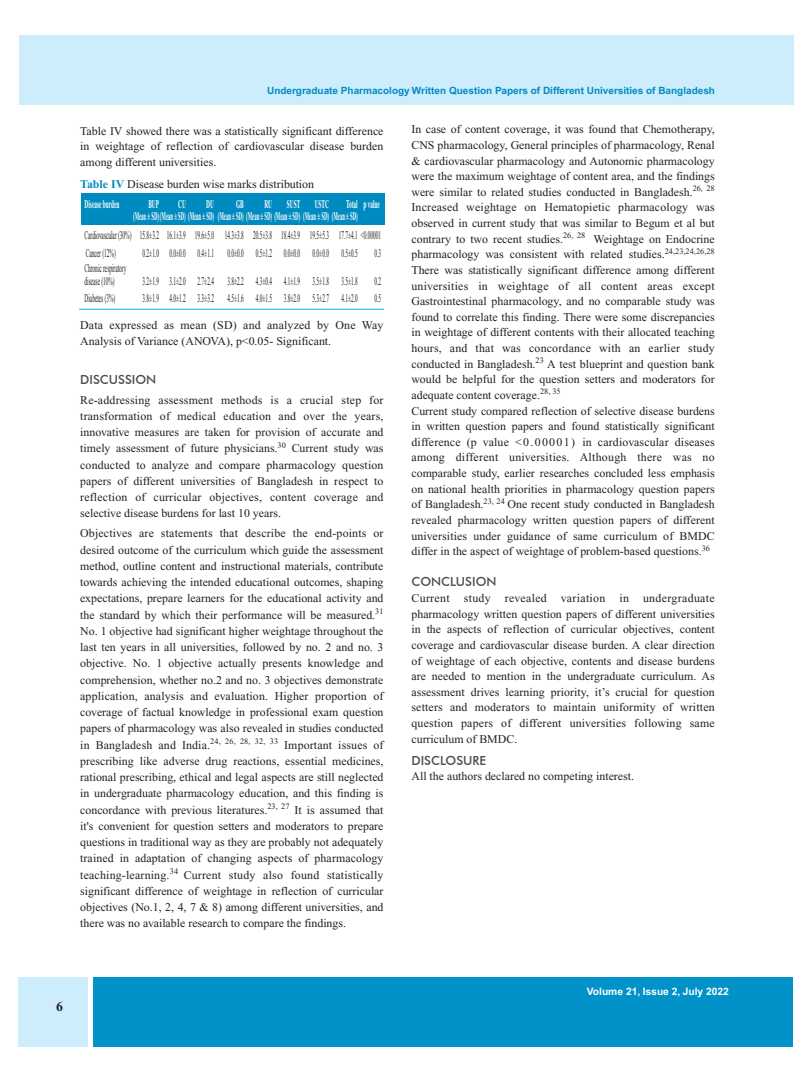
<style>
.page{position:relative;width:810px;height:1080px;background:#fff}
.page>*{position:absolute;margin:0;border:0;box-sizing:border-box;transform-origin:0 0}
.t1{font:700 13.75px "Times New Roman";color:#241f1f}
.t2{font:500 12.5px "Futura BT";color:#4f4c4d}
.t3{font:11.88px/15.6px "Times New Roman";color:#241f1f;text-align:justify}
.t4{font:11.88px/17.5px "Times New Roman";color:#241f1f;scale:.45 1}
.t5{font:700 11.88px/12.5px "Times New Roman";color:#fff;scale:.45 1}
.t6{font:700 10.25px "Helvetica";color:#fff}
.t7{font:700 10px "Helvetica";color:#008bc0}
.s1{font-weight:700;color:#008bc0}
</style>
<div class="page">
<div style="left:81px;top:193px;width:304px;height:32px;background:#008bc0"></div>
<div style="left:19px;top:35px;width:774px;height:69px;background:#cdedfc"></div>
<div style="left:93px;top:978px;width:700px;height:69px;background:#0092c9"></div>
<div style="left:19px;top:978px;width:69px;height:69px;background:#cdedfc"></div>
<hr style="left:79px;top:309px;width:305px;height:1px;background:#00aeef">
<p class="t7" style="left:267px;top:85px;width:449px">Undergraduate Pharmacology Written Question Papers of Different Universities of Bangladesh</p>
<p class="t3" style="left:80px;top:123px;width:305px">Table IV showed there was a statistically significant difference in weightage of reflection of cardiovascular disease burden among different universities.</p>
<p class="t3" style="left:80px;top:176px;width:235px"><span class="s1">Table IV</span> Disease burden wise marks distribution</p>
<p class="t5" style="left:85px;top:198px;width:79px">Disease burden</p>
<p class="t5" style="left:148px;top:198px;width:25px">BUP</p>
<p class="t5" style="left:178px;top:198px;width:19px">CU</p>
<p class="t5" style="left:206px;top:198px;width:19px">DU</p>
<p class="t5" style="left:236px;top:198px;width:19px">GB</p>
<p class="t5" style="left:265px;top:198px;width:145px">RU SUST USTC</p>
<p class="t5" style="left:133px;top:198px;width:550px;text-indent:213px">Total p value (Mean ± SD) (Mean ± SD) (Mean ± SD) (Mean ± SD) (Mean ± SD) (Mean ± SD) (Mean ± SD) (Mean ± SD)</p>
<p class="t4" style="left:85px;top:227px;width:661px">Cardiovascular (30%) 15.8±3.2 16.1±3.9 19.6±5.0 14.3±3.8 20.5±3.8 18.4±3.9 19.5±5.3 17.7±4.1 &lt;0.00001<br>Cancer (12%)</p>
<p class="t4" style="left:143px;top:244px;width:480px">0.2±1.0 0.0±0.0 0.4±1.1 0.0±0.0 0.5±1.2 0.0±0.0 0.0±0.0 0.5±0.5</p>
<p class="t4" style="left:375px;top:244px;width:16px">0.3</p>
<p class="t4" style="left:85px;top:262px;width:94px;line-height:12.5px">Chronic respiratory disease (10%)</p>
<p class="t4" style="left:143px;top:272px;width:480px">3.2±1.9 3.1±2.0 2.7±2.4 3.8±2.2 4.3±0.4 4.1±1.9 3.5±1.8 3.5±1.8</p>
<p class="t4" style="left:375px;top:272px;width:16px">0.2</p>
<p class="t4" style="left:85px;top:290px;width:70px">Diabetes (3%)</p>
<p class="t4" style="left:143px;top:290px;width:480px">3.8±1.9 4.0±1.2 3.3±3.2 4.5±1.6 4.0±1.5 3.8±2.0 5.3±2.7 4.1±2.0</p>
<p class="t4" style="left:375px;top:290px;width:16px">0.5</p>
<p class="t3" style="left:80px;top:318px;width:305px">Data expressed as mean (SD) and analyzed by One Way<br>Analysis of Variance (ANOVA), p&lt;0.05- Significant.</p>
<p class="t2" style="left:80px;top:371px;width:78px">DISCUSSION</p>
<p class="t3" style="left:80px;top:392px;width:305px;line-height:16.2px">Re-addressing assessment methods is a crucial step for transformation of medical education and over the years, innovative measures are taken for provision of accurate and timely assessment of future physicians.<sup>30</sup> Current study was conducted to analyze and compare pharmacology question papers of different universities of Bangladesh in respect to reflection of curricular objectives, content coverage and selective disease burdens for last 10 years.</p>
<p class="t3" style="left:80px;top:525px;width:305px;line-height:16.2px">Objectives are statements that describe the end-points or desired outcome of the curriculum which guide the assessment method, outline content and instructional materials, contribute towards achieving the intended educational outcomes, shaping expectations, prepare learners for the educational activity and the standard by which their performance will be measured.<sup>31<br></sup>No. 1 objective had significant higher weightage throughout the last ten years in all universities, followed by no. 2 and no. 3 objective. No. 1 objective actually presents knowledge and comprehension, whether no.2 and no. 3 objectives demonstrate application, analysis and evaluation. Higher proportion of coverage of factual knowledge in professional exam question papers of pharmacology was also revealed in studies conducted in Bangladesh and India.<sup>24,</sup> <sup>26,</sup> <sup>28,</sup> <sup>32,</sup> <sup>33</sup> Important issues of prescribing like adverse drug reactions, essential medicines, rational prescribing, ethical and legal aspects are still neglected in undergraduate pharmacology education, and this finding is concordance with previous literatures.<sup>23,</sup> <sup>27</sup> It is assumed that it's convenient for question setters and moderators to prepare questions in traditional way as they are probably not adequately trained in adaptation of changing aspects of pharmacology teaching-learning.<sup>34</sup> Current study also found statistically significant difference of weightage in reflection of curricular objectives (No.1, 2, 4, 7 &amp; 8) among different universities, and there was no available research to compare the findings.</p>
<p class="t3" style="left:411px;top:122px;width:305px;text-align:left">In case of content coverage, it was found that Chemotherapy, CNS pharmacology, General principles of pharmacology, Renal &amp; cardiovascular pharmacology and Autonomic pharmacology were the maximum weightage of content area, and the findings were similar to related studies conducted in Bangladesh.<sup>26,</sup> <sup>28<br></sup>Increased weightage on Hematopietic pharmacology was observed in current study that was similar to Begum et al but contrary to two recent studies.<sup>26,</sup> <sup>28</sup> Weightage on Endocrine pharmacology was consistent with related studies.<sup>24,23,24,26,28<br></sup>There was statistically significant difference among different universities in weightage of all content areas except Gastrointestinal pharmacology, and no comparable study was found to correlate this finding. There were some discrepancies in weightage of different contents with their allocated teaching hours, and that was concordance with an earlier study conducted in Bangladesh.<sup>23</sup> A test blueprint and question bank would be helpful for the question setters and moderators for adequate content coverage.<sup>28,</sup> <sup>35<br></sup>Current study compared reflection of selective disease burdens in written question papers and found statistically significant difference (p value &lt;0.00001) in cardiovascular diseases among different universities. Although there was no comparable study, earlier researches concluded less emphasis on national health priorities in pharmacology question papers of Bangladesh.<sup>23,</sup> <sup>24</sup> One recent study conducted in Bangladesh revealed pharmacology written question papers of different universities under guidance of same curriculum of BMDC differ in the aspect of weightage of problem-based questions.<sup>36</sup></p>
<p class="t2" style="left:411px;top:574px;width:87px">CONCLUSION</p>
<p class="t3" style="left:411px;top:591px;width:305px">Current study revealed variation in undergraduate pharmacology written question papers of different universities in the aspects of reflection of curricular objectives, content coverage and cardiovascular disease burden. A clear direction of weightage of each objective, contents and disease burdens are needed to mention in the undergraduate curriculum. As assessment drives learning priority, it’s crucial for question setters and moderators to maintain uniformity of written question papers of different universities following same curriculum of BMDC.</p>
<p class="t2" style="left:411px;top:753px;width:76px">DISCLOSURE</p>
<p class="t3" style="left:411px;top:769px;width:224px">All the authors declared no competing interest.</p>
<p class="t1" style="left:56px;top:999px;width:8px">6</p>
<p class="t6" style="left:587px;top:985px;width:143px">Volume 21, Issue 2, July 2022</p>
</div>
